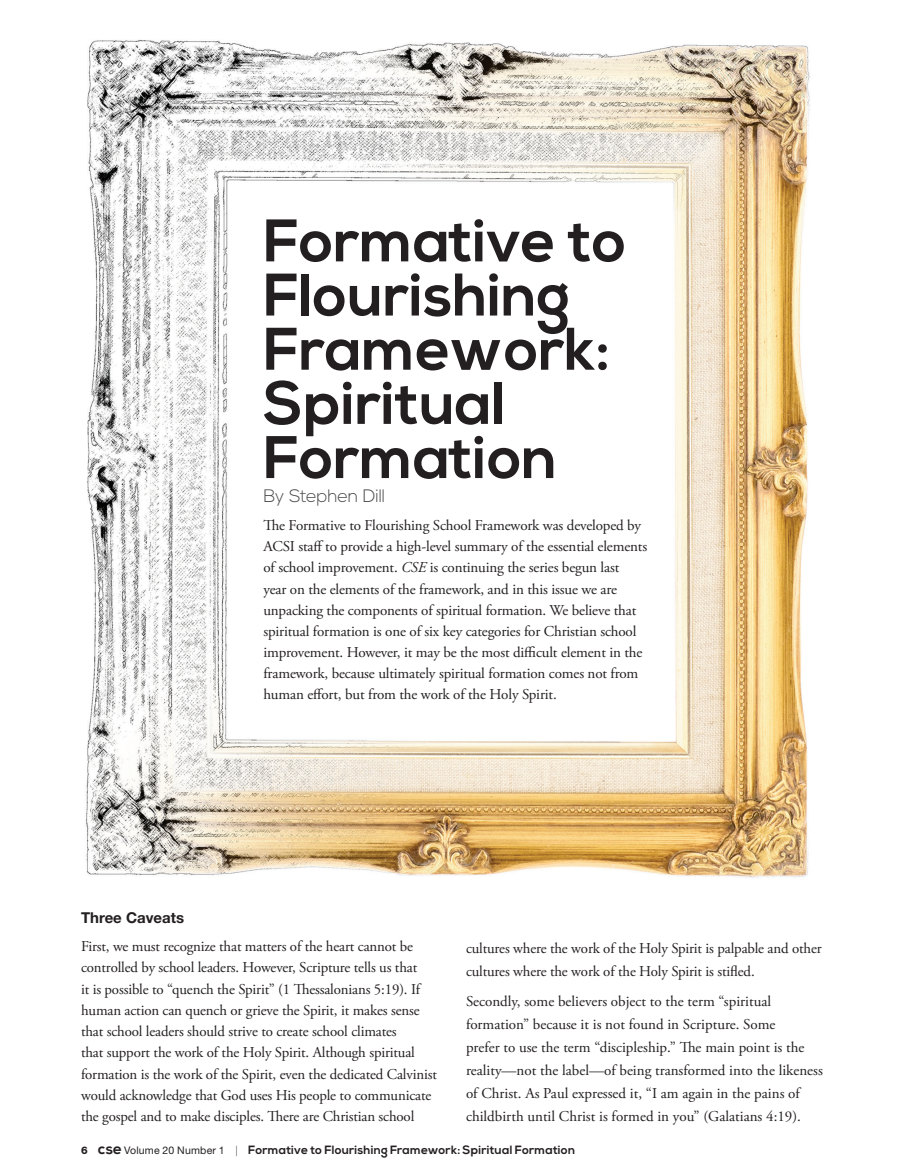
<style>
.page{position:relative;width:905px;height:1175px;background:#fff}
.page>*{position:absolute;margin:0;border:0;box-sizing:border-box;transform-origin:0 0}
.t1{font:700 60px/54.2px "Nexa";color:#231f20}
.t2{font:300 18px "Nexa";letter-spacing:-.015em;color:#4b4c4d}
.t3{font:15px/21.1px "Adobe Garamond Pro";letter-spacing:-.01em;color:#231f20}
.t4{font:700 15px "Helvetica Neue LT Std";color:#231f20}
.t5{font:700 12px "Nexa";letter-spacing:.015em;color:#231f20}
.s1{font-style:italic}
.s2{font-family:"Helvetica Neue LT Std";font-weight:800;font-size:10.5px}
.s3{font-size:15px}
.s4{font-family:"Helvetica Neue LT Std";font-weight:400;font-size:10.5px}
.s5{font-family:"Helvetica Neue LT Std";font-weight:100;font-size:10.5px}
</style>
<div class="page">
<img style="left:86px;top:39px;width:724px;height:839px">
<p class="t1" style="left:263px;top:216px;width:364px">Formative to<br>Flourishing<br>Framework:<br>Spiritual<br>Formation</p>
<p class="t2" style="left:263px;top:485px;width:123px">By Stephen Dill</p>
<p class="t3" style="left:263px;top:515px;width:385px">The Formative to Flourishing School Framework was developed by ACSI staff to provide a high-level summary of the essential elements of school improvement. <span class="s1">CSE</span> is continuing the series begun last<br>year on the elements of the framework, and in this issue we are unpacking the components of spiritual formation. We believe that spiritual formation is one of six key categories for Christian school improvement. However, it may be the most difficult element in the framework, because ultimately spiritual formation comes not from human effort, but from the work of the Holy Spirit.</p>
<p class="t4" style="left:81px;top:908px;width:105px">Three Caveats</p>
<p class="t3" style="left:81px;top:936px;width:357px">First, we must recognize that matters of the heart cannot be controlled by school leaders. However, Scripture tells us that<br>it is possible to “quench the Spirit” (1 Thessalonians 5:19). If human action can quench or grieve the Spirit, it makes sense that school leaders should strive to create school climates<br>that support the work of the Holy Spirit. Although spiritual formation is the work of the Spirit, even the dedicated Calvinist would acknowledge that God uses His people to communicate the gospel and to make disciples. There are Christian school</p>
<p class="t3" style="left:466px;top:937px;width:357px;line-height:23.1px">cultures where the work of the Holy Spirit is palpable and other cultures where the work of the Holy Spirit is stifled.</p>
<p class="t3" style="left:466px;top:990px;width:358px;line-height:23.1px">Secondly, some believers object to the term “spiritual formation” because it is not found in Scripture. Some<br>prefer to use the term “discipleship.” The main point is the reality—not the label—of being transformed into the likeness of Christ. As Paul expressed it, “I am again in the pains of childbirth until Christ is formed in you” (Galatians 4:19).</p>
<p class="t5" style="left:81px;top:1142px;width:495px"><span class="s2">6</span> <span class="s3">cse</span> <span class="s4">Volume 20 Number 1</span> <span class="s5">|</span> Formative to Flourishing Framework: Spiritual Formation</p>
</div>
